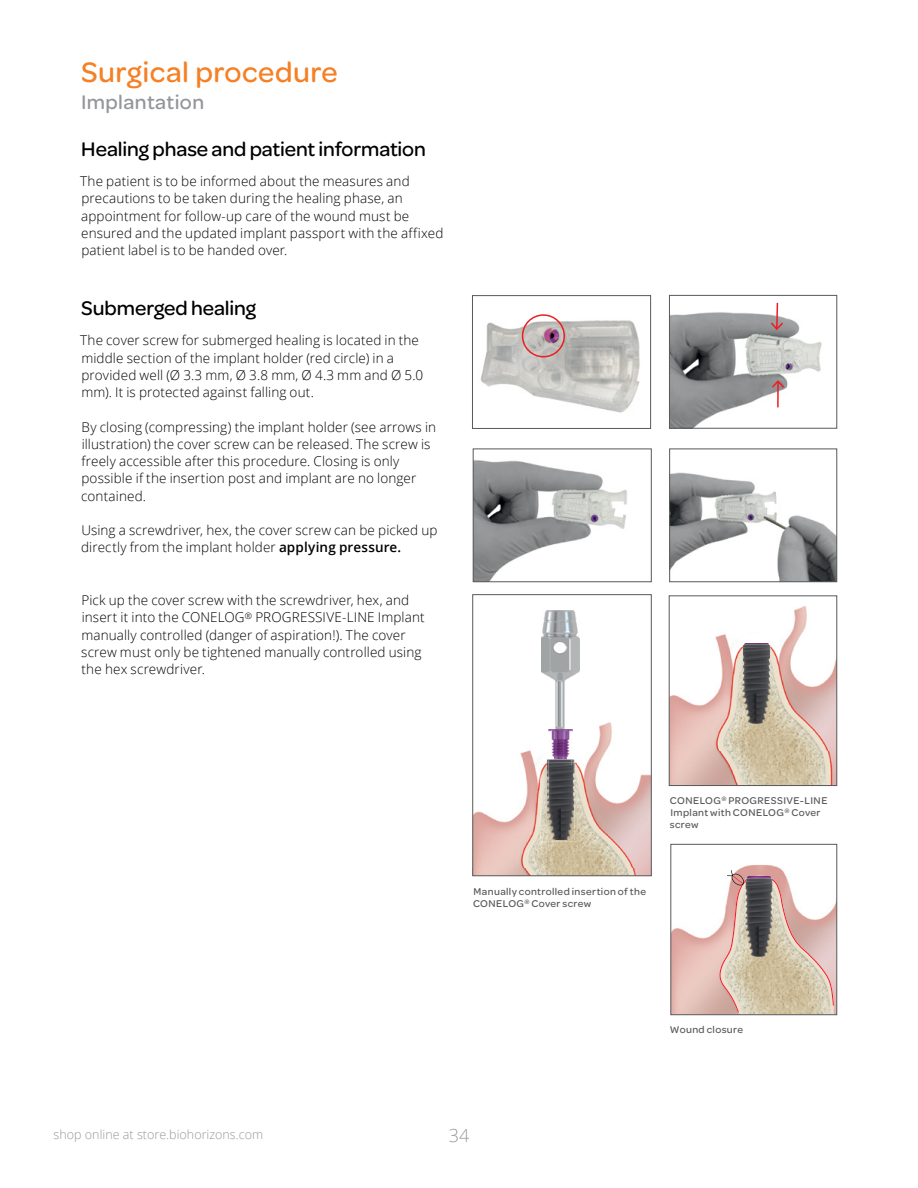
<style>
.page{position:relative;width:918px;height:1188px;background:#fff}
.page>*{position:absolute;margin:0;border:0;box-sizing:border-box;transform-origin:0 0}
.t1{font:500 30px "Omnes";letter-spacing:.02em;color:#f58025}
.t2{font:500 21px "Omnes";letter-spacing:-.005em;color:#000}
.t3{font:500 21px "Omnes";letter-spacing:.02em;color:#939598}
.t4{font:300 18px "Open Sans";color:#96989a}
.t5{font:300 13.5px/17.2px "Open Sans";letter-spacing:.01em;color:#000}
.t6{font:300 12.6px "Open Sans";color:#96989a}
.t7{font:500 10.5px/12px "Omnes";letter-spacing:.035em;color:#58595b}
.s1{font-weight:600}
</style>
<div class="page">
<img style="left:474px;top:722px;width:176px;height:152px">
<img style="left:540px;top:759px;width:37px;height:83px">
<img style="left:541px;top:611px;width:38px;height:127px">
<img style="left:547px;top:759px;width:28px;height:81px">
<img style="left:550px;top:763px;width:22px;height:2px">
<svg style="left:547px;top:730px;width:27px;height:33px"></svg>
<div style="left:472px;top:594px;width:180px;height:282px;border:1px solid #58595b"></div>
<img style="left:671px;top:606px;width:164px;height:178px">
<div style="left:744px;top:637px;width:24px;height:7px;background:#fff"></div>
<svg style="left:745px;top:644px;width:23px;height:1px"></svg>
<img style="left:743px;top:645px;width:27px;height:78px">
<img style="left:745px;top:645px;width:23px;height:37px">
<div style="left:669px;top:596px;width:168px;height:190px;border:1px solid #58595b"></div>
<img style="left:673px;top:865px;width:162px;height:148px">
<svg style="left:719px;top:870px;width:115px;height:143px"></svg>
<img style="left:747px;top:878px;width:24px;height:36px">
<div style="left:671px;top:844px;width:166px;height:171px;border:1px solid #58595b"></div>
<img style="left:480px;top:314px;width:160px;height:99px">
<div style="left:472px;top:295px;width:179px;height:134px;border:1px solid #58595b"></div>
<img style="left:671px;top:312px;width:151px;height:114px">
<div style="left:669px;top:295px;width:168px;height:133px;border:1px solid #58595b"></div>
<svg style="left:769px;top:302px;width:16px;height:29px"></svg>
<img style="left:671px;top:472px;width:164px;height:108px">
<div style="left:669px;top:449px;width:168px;height:133px;border:1px solid #58595b"></div>
<img style="left:475px;top:460px;width:152px;height:120px">
<div style="left:473px;top:449px;width:179px;height:133px;border:1px solid #58595b"></div>
<hr style="left:777px;top:381px;width:2px;height:26px;background:#ed1d24">
<svg style="left:770px;top:379px;width:16px;height:10px"></svg>
<div style="left:522px;top:314px;width:43px;height:43px;border:2px solid #ed1d24;border-radius:50%"></div>
<h1 class="t1" style="left:81px;top:52px;width:258px">Surgical procedure</h1>
<h2 class="t3" style="left:81px;top:88px;width:125px">Implantation</h2>
<h2 class="t2" style="left:81px;top:135px;width:346px">Healing phase and patient information</h2>
<p class="t5" style="left:80px;top:172px;width:365px">The patient is to be informed about the measures and precautions to be taken during the healing phase, an appointment for follow-up care of the wound must be ensured and the updated implant passport with the affixed patient label is to be handed over.</p>
<h2 class="t2" style="left:81px;top:294px;width:176px">Submerged healing</h2>
<p class="t5" style="left:80px;top:331px;width:345px">The cover screw for submerged healing is located in the middle section of the implant holder (red circle) in a provided well (Ø 3.3 mm, Ø 3.8 mm, Ø 4.3 mm and Ø 5.0 mm). It is protected against falling out.</p>
<p class="t5" style="left:81px;top:418px;width:356px">By closing (compressing) the implant holder (see arrows in illustration) the cover screw can be released. The screw is freely accessible after this procedure. Closing is only possible if the insertion post and implant are no longer contained.</p>
<p class="t5" style="left:81px;top:521px;width:358px">Using a screwdriver, hex, the cover screw can be picked up directly from the implant holder <span class="s1">applying pressure.</span></p>
<p class="t5" style="left:81px;top:591px;width:345px">Pick up the cover screw with the screwdriver, hex, and insert it into the CONELOG<sup>®</sup> PROGRESSIVE-LINE Implant manually controlled (danger of aspiration!). The cover screw must only be tightened manually controlled using the hex screwdriver.</p>
<p class="t7" style="left:473px;top:885px;width:175px">Manually controlled insertion of the<br>CONELOG<sup>®</sup> Cover screw</p>
<p class="t7" style="left:670px;top:794px;width:159px">CONELOG<sup>®</sup> PROGRESSIVE-LINE<br>Implant with CONELOG<sup>®</sup> Cover screw</p>
<p class="t6" style="left:54px;top:1126px;width:211px">shop online at store.biohorizons.com</p>
<h3 class="t4" style="left:449px;top:1123px;width:22px">34</h3>
<p class="t7" style="left:670px;top:1023px;width:75px">Wound closure</p>
</div>
